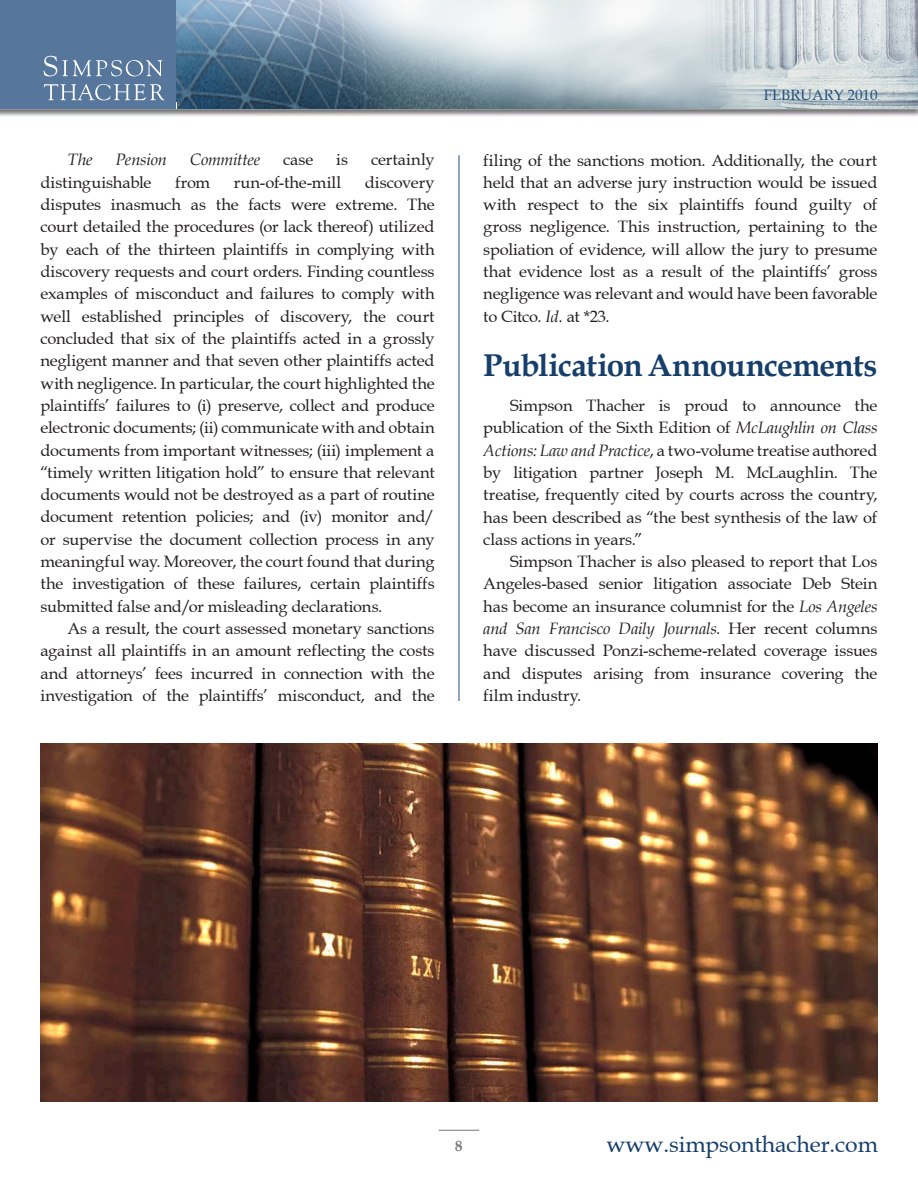
<style>
.page{position:relative;width:918px;height:1188px;background:#fff}
.page>*{position:absolute;margin:0;border:0;box-sizing:border-box;transform-origin:0 0}
.ILA_SectionHeader_sm{font:700 31.5px "Book Antiqua";letter-spacing:-.025em;color:#153e6a}
.t1{font:22.95px "Book Antiqua";letter-spacing:-.005em;color:#153e6a}
.ILA_Body{font:16.5px/22.4px "Book Antiqua";letter-spacing:-.01em;color:#231f20;text-align:justify}
.ILA_Body-2{font:italic 16.5px "Book Antiqua";letter-spacing:-.015em;color:#231f20}
.t2{font:15px "Book Antiqua";color:#20507b}
.t3{font:700 15px "Book Antiqua";color:#76787b}
.s1{font-style:italic}
</style>
<div class="page">
<hr style="left:459px;top:155px;width:1px;height:952px;background:#20507b">
<hr style="left:439px;top:1130px;width:40px;height:1px;background:#76787b">
<div style="left:364px;top:701px;width:190px;height:416px;background:#fff"></div>
<img style="left:177px;top:0;width:741px;height:109px">
<div style="left:0;top:0;width:176px;height:109px;background:#56769c"></div>
<svg style="left:44px;top:56px;width:118px;height:20px"></svg>
<svg style="left:44px;top:84px;width:121px;height:16px"></svg>
<img style="left:40px;top:744px;width:838px;height:358px">
<p class="ILA_Body-2" style="left:68px;top:148px;width:27px">The</p>
<p class="ILA_Body-2" style="left:116px;top:148px;width:53px">Pension</p>
<p class="ILA_Body-2" style="left:190px;top:148px;width:72px">Committee</p>
<p class="ILA_Body" style="left:283px;top:149px;width:32px">case</p>
<p class="ILA_Body" style="left:336px;top:149px;width:13px">is</p>
<p class="ILA_Body" style="left:371px;top:149px;width:65px">certainly</p>
<p class="ILA_Body" style="left:40px;top:171px;width:112px">distinguishable</p>
<p class="ILA_Body" style="left:175px;top:171px;width:37px">from</p>
<p class="ILA_Body" style="left:234px;top:171px;width:109px">run-of-the-mill</p>
<p class="ILA_Body" style="left:40px;top:171px;width:396px;text-indent:324px">discovery disputes inasmuch as the facts were extreme. The court detailed the procedures (or lack thereof) utilized by each of the thirteen plaintiffs in complying with discovery requests and court orders. Finding countless examples of misconduct and failures to comply with well established principles of discovery, the court concluded that six of the plaintiffs acted in a grossly negligent manner and that seven other plaintiffs acted with negligence. In particular, the court highlighted the plaintiffs’ failures to (i) preserve, collect and produce electronic documents; (ii) communicate with and obtain documents from important witnesses; (iii) implement a “timely written litigation hold” to ensure that relevant documents would not be destroyed as a part of routine document retention policies; and (iv) monitor and/ or supervise the document collection process in any meaningful way. Moreover, the court found that during the investigation of these failures, certain plaintiffs submitted false and/or misleading declarations.</p>
<p class="ILA_Body" style="left:40px;top:617px;width:396px;text-indent:27px">As a result, the court assessed monetary sanctions against all plaintiffs in an amount reflecting the costs and attorneys’ fees incurred in connection with the investigation of the plaintiffs’ misconduct, and the</p>
<p class="t2" style="left:764px;top:86px;width:115px">FEBRUARY 2010</p>
<p class="ILA_Body" style="left:483px;top:149px;width:396px">filing of the sanctions motion. Additionally, the court held that an adverse jury instruction would be issued with respect to the six plaintiffs found guilty of gross negligence. This instruction, pertaining to the spoliation of evidence, will allow the jury to presume that evidence lost as a result of the plaintiffs’ gross negligence was relevant and would have been favorable to Citco. <span class="s1">Id.</span> at *23.</p>
<p class="ILA_SectionHeader_sm" style="left:483px;top:344px;width:396px">Publication Announcements</p>
<p class="ILA_Body" style="left:483px;top:394px;width:396px;text-indent:27px">Simpson Thacher is proud to announce the publication of the Sixth Edition of <span class="s1">McLaughlin on Class Actions: Law and Practice</span>, a two-volume treatise authored by litigation partner Joseph M. McLaughlin. The treatise, frequently cited by courts across the country, has been described as “the best synthesis of the law of class actions in years.”</p>
<p class="ILA_Body" style="left:483px;top:550px;width:396px;text-indent:27px">Simpson Thacher is also pleased to report that Los Angeles-based senior litigation associate Deb Stein has become an insurance columnist for the <span class="s1">Los Angeles and San Francisco Daily Journals</span>. Her recent columns have discussed Ponzi-scheme-related coverage issues and disputes arising from insurance covering the film industry.</p>
<p class="t3" style="left:455px;top:1136px;width:9px">8</p>
<h2 class="t1" style="left:607px;top:1130px;width:273px">www.simpsonthacher.com</h2>
</div>
